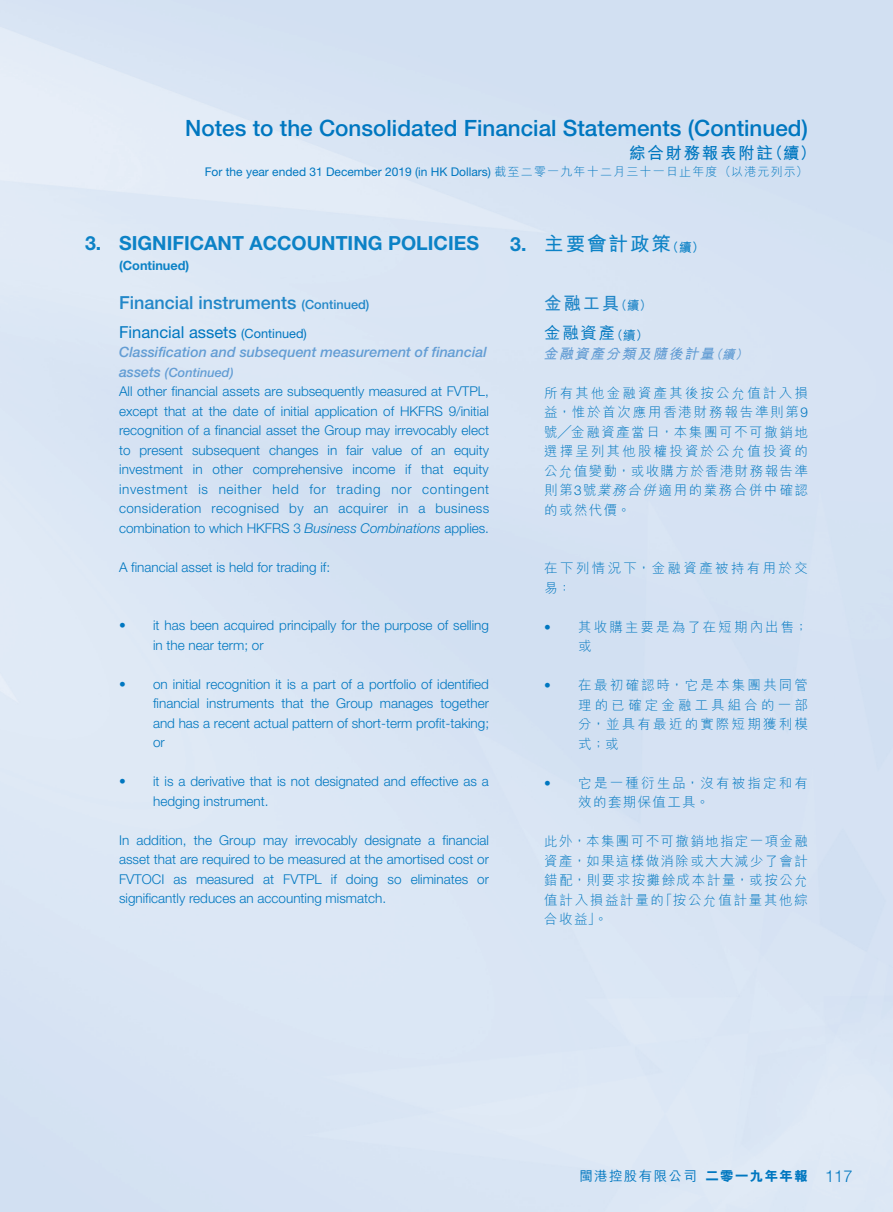
<style>
.page{position:relative;width:893px;height:1212px;background:#fff}
.page>*{position:absolute;margin:0;border:0;box-sizing:border-box;transform-origin:0 0}
.t1{font:500 22.5px "Helvetica Neue LT Std";color:#0077c0}
.t2{font:700 19.5px "Helvetica Neue LT Std";color:#0c82c6}
.t3{font:700 19.5px "M Hei HK";letter-spacing:.1em;color:#0c82c6}
.t4{font:500 18px "Helvetica Neue LT Std";color:#2287c8}
.t5{font:700 18px "M Hei HK";color:#2287c8}
.t6{font:16.5px "Helvetica Neue LT Std";color:#0077c0}
.t7{font:700 16.5px "M Hei HK";letter-spacing:.1em;color:#0077c0}
.t8{font:500 16.5px "M Hei HK";color:#0077c0}
.t9{font:italic 500 14.25px "Helvetica Neue LT Std";color:#639dd4}
.t10{font:italic 700 14.25px "M Hei HK";color:#639dd4}
.t11{font:300 13.5px/19.5px "Helvetica Neue LT Std";color:#0077c0;text-align:justify}
.t12{font:300 13.5px/19.5px "M Hei HK";letter-spacing:.155em;color:#0077c0;text-align:justify}
.t13{font:300 13.5px/19.5px "M Hei HK";letter-spacing:.175em;color:#0077c0}
.t14{font:500 13.5px "M Hei HK";letter-spacing:.1em;color:#0077c0}
.t15{font:italic 500 12.75px "Helvetica Neue LT Std";color:#639dd4}
.t16{font:700 12.75px "Helvetica Neue LT Std";color:#0c82c6}
.t17{font:12px "Helvetica Neue LT Std";color:#0077c0}
.s1{font-family:"M Hei HK";font-weight:300}
.s2{font-size:12.75px}
.s3{font-size:14.25px}
.s4{font-style:italic}
.s5{font-family:"Helvetica Neue LT Std"}
.s6{font-weight:800}
.s7{font-family:"Helvetica Neue LT Std";font-weight:300;font-size:16.5px}
</style>
<div class="page">
<h1 class="t1" style="left:185px;top:115px;width:624px">Notes to the Consolidated Financial Statements (Continued)</h1>
<p class="t7" style="left:629px;top:141px;width:188px">綜合財務報表附註（續）</p>
<p class="t17" style="left:205px;top:164px;width:605px">For the year ended 31 December 2019 (in HK Dollars) <span class="s1">截至二零一九年十二月三十一日止年度（以港元列示）</span></p>
<h2 class="t2" style="left:85px;top:231px;width:395px">3. SIGNIFICANT ACCOUNTING POLICIES</h2>
<p class="t16" style="left:119px;top:257px;width:72px">(Continued)</p>
<h3 class="t4" style="left:119px;top:291px;width:252px">Financial instruments <span class="s2">(Continued)</span></h3>
<p class="t6" style="left:119px;top:322px;width:189px">Financial assets <span class="s2">(Continued)</span></p>
<p class="t9" style="left:119px;top:344px;width:369px">Classification and subsequent measurement of financial</p>
<p class="t15" style="left:119px;top:365px;width:116px"><span class="s3">assets</span> (Continued)</p>
<p class="t11" style="left:119px;top:381px;width:372px">All other financial assets are subsequently measured at FVTPL, except that at the date of initial application of HKFRS 9/initial recognition of a financial asset the Group may irrevocably elect to present subsequent changes in fair value of an equity investment in other comprehensive income if that equity investment is neither held for trading nor contingent consideration recognised by an acquirer in a business combination to which HKFRS 3 <span class="s4">Business Combinations</span> applies.</p>
<p class="t11" style="left:119px;top:557px;width:213px">A financial asset is held for trading if:</p>
<p class="t11" style="left:153px;top:615px;width:337px;text-indent:-34px">• it has been acquired principally for the purpose of selling in the near term; or</p>
<p class="t11" style="left:153px;top:674px;width:337px;text-indent:-34px">• on initial recognition it is a part of a portfolio of identified financial instruments that the Group manages together and has a recent actual pattern of short-term profit-taking; or</p>
<p class="t11" style="left:153px;top:771px;width:337px;text-indent:-34px">• it is a derivative that is not designated and effective as a hedging instrument.</p>
<p class="t11" style="left:119px;top:830px;width:371px">In addition, the Group may irrevocably designate a financial asset that are required to be measured at the amortised cost or FVTOCI as measured at FVTPL if doing so eliminates or significantly reduces an accounting mismatch.</p>
<h2 class="t3" style="left:510px;top:230px;width:196px"><span class="s5">3.</span> 主要會計政策<span class="s2">（續）</span></h2>
<h3 class="t5" style="left:544px;top:290px;width:109px">金融工具<span class="s2">（續）</span></h3>
<p class="t8" style="left:544px;top:321px;width:106px">金融資產<span class="s2">（續）</span></p>
<p class="t10" style="left:543px;top:343px;width:210px">金融資產分類及隨後計量<span class="s2">（續）</span></p>
<p class="t12" style="left:544px;top:383px;width:265px">所有其他金融資產其後按公允值計入損益，惟於首次應用香港財務報告準則第<span class="s5">9</span>號╱金融資產當日，本集團可不可撤銷地選擇呈列其他股權投資於公允值投資的公允值變動，或收購方於香港財務報告準則第<span class="s5">3</span>號<span class="s4">業務合併</span>適用的業務合併中確認的或然代價。</p>
<p class="t13" style="left:544px;top:558px;width:265px">在下列情況下，金融資產被持有用於交易：</p>
<p class="t12" style="left:578px;top:617px;width:231px;text-indent:-34px"><span class="s5">•</span> 其收購主要是為了在短期內出售；或</p>
<p class="t12" style="left:578px;top:675px;width:231px;text-indent:-34px"><span class="s5">•</span> 在最初確認時，它是本集團共同管理的已確定金融工具組合的一部分，並具有最近的實際短期獲利模式；或</p>
<p class="t12" style="left:578px;top:773px;width:231px;text-indent:-34px"><span class="s5">•</span> 它是一種衍生品，沒有被指定和有效的套期保值工具。</p>
<p class="t12" style="left:544px;top:831px;width:265px">此外，本集團可不可撤銷地指定一項金融資產，如果這樣做消除或大大減少了會計錯配，則要求按攤餘成本計量，或按公允值計入損益計量的「按公允值計量其他綜合收益」。</p>
<p class="t14" style="left:579px;top:1166px;width:275px">閩港控股有限公司 <span class="s6">二零一九年年報</span> <span class="s7">117</span></p>
</div>
